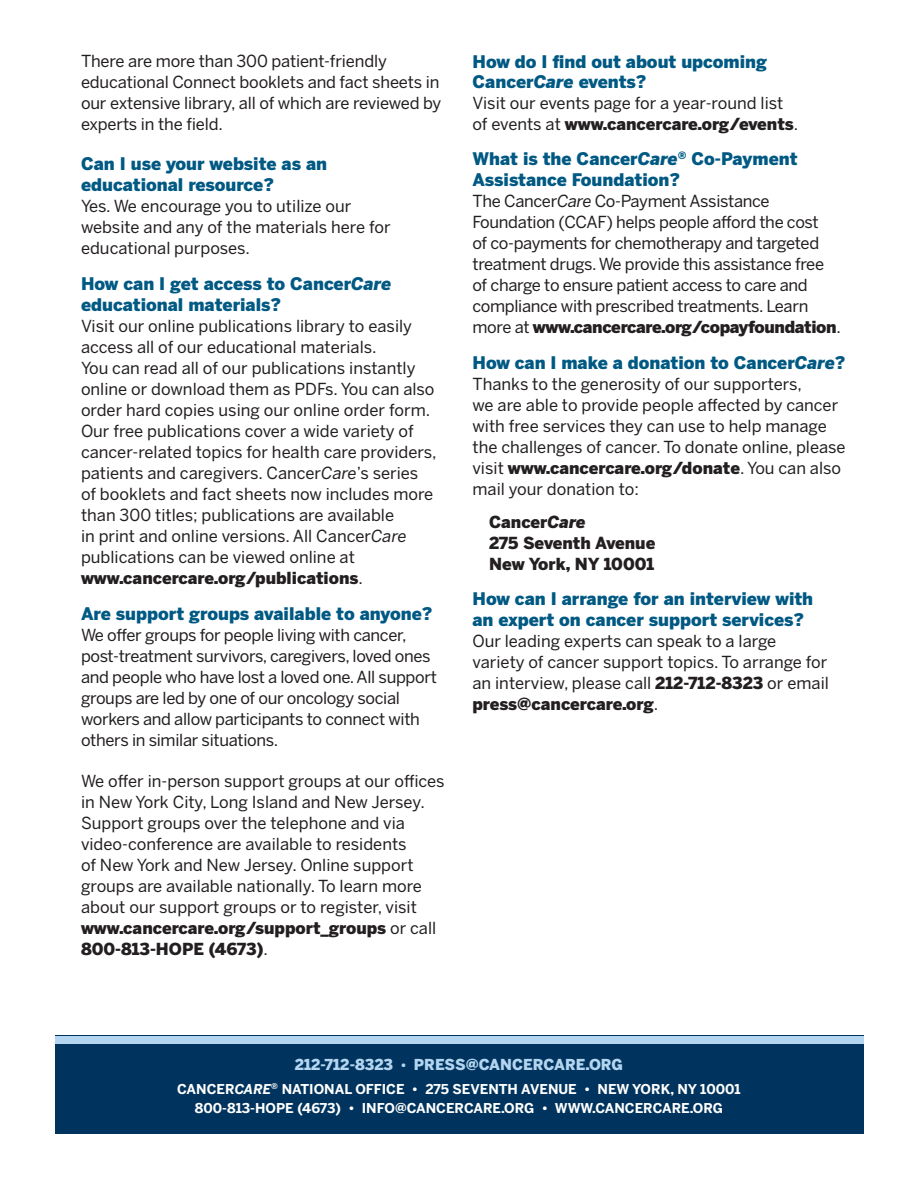
<style>
.page{position:relative;width:918px;height:1188px;background:#fff}
.page>*{position:absolute;margin:0;border:0;box-sizing:border-box;transform-origin:0 0}
.t1{font:900 17.25px/21px "Benton Sans";color:#005983}
.t2{font:16.5px/21px "Benton Sans";letter-spacing:-.005em;color:#231f20}
.t3{font:900 16.5px "Benton Sans";color:#231f20}
.t4{font:900 15px "Benton Sans";color:#b4d5f0}
.t5{font:700 13.5px "Benton Sans";color:#fff}
.s1{font-style:italic}
.s2{font-weight:900}
.s3{font-weight:700;font-size:13.5px}
</style>
<div class="page">
<div style="left:55px;top:1036px;width:809px;height:98px;background:#00345e"></div>
<div style="left:55px;top:1036px;width:809px;height:8px;background:#b4d5f0"></div>
<p class="t2" style="left:81px;top:50px;width:362px">There are more than 300 patient-friendly educational Connect booklets and fact sheets in our extensive library, all of which are reviewed by experts in the field.</p>
<p class="t1" style="left:81px;top:153px;width:248px">Can I use your website as an educational resource?</p>
<p class="t2" style="left:81px;top:196px;width:311px">Yes. We encourage you to utilize our website and any of the materials here for educational purposes.</p>
<p class="t1" style="left:81px;top:273px;width:312px">How can I get access to Cancer<span class="s1">Care </span>educational materials?</p>
<p class="t2" style="left:81px;top:315px;width:357px">Visit our online publications library to easily access all of our educational materials.<br>You can read all of our publications instantly online or download them as PDFs. You can also order hard copies using our online order form.<br>Our free publications cover a wide variety of cancer-related topics for health care providers, patients and caregivers. Cancer<span class="s1">Care</span>’s series of booklets and fact sheets now includes more than 300 titles; publications are available<br>in print and online versions. All Cancer<span class="s1">Care </span>publications can be viewed online at <span class="s2">www.cancercare.org/publications</span>.</p>
<p class="t1" style="left:81px;top:603px;width:353px">Are support groups available to anyone?</p>
<p class="t2" style="left:81px;top:624px;width:357px">We offer groups for people living with cancer, post-treatment survivors, caregivers, loved ones and people who have lost a loved one. All support groups are led by one of our oncology social workers and allow participants to connect with others in similar situations.</p>
<p class="t2" style="left:81px;top:770px;width:365px">We offer in-person support groups at our offices in New York City, Long Island and New Jersey.<br>Support groups over the telephone and via video-conference are available to residents<br>of New York and New Jersey. Online support groups are available nationally. To learn more about our support groups or to register, visit <span class="s2">www.cancercare.org/support_groups</span> or call <span class="s2">800-813-HOPE (4673)</span>.</p>
<p class="t1" style="left:472px;top:51px;width:296px;line-height:20.2px">How do I find out about upcoming<br>Cancer<span class="s1">Care</span> events?</p>
<p class="t2" style="left:472px;top:92px;width:327px">Visit our events page for a year-round list of events at <span class="s2">www.cancercare.org/events</span>.</p>
<p class="t1" style="left:472px;top:148px;width:327px">What is the Cancer<span class="s1">Care</span><sup>®</sup> Co-Payment<br>Assistance Foundation?</p>
<p class="t2" style="left:472px;top:190px;width:370px">The Cancer<span class="s1">Care</span> Co-Payment Assistance Foundation (CCAF) helps people afford the cost<br>of co-payments for chemotherapy and targeted treatment drugs. We provide this assistance free of charge to ensure patient access to care and compliance with prescribed treatments. Learn more at <span class="s2">www.cancercare.org/copayfoundation</span>.</p>
<p class="t1" style="left:472px;top:352px;width:375px">How can I make a donation to Cancer<span class="s1">Care</span>?</p>
<p class="t2" style="left:473px;top:373px;width:375px">Thanks to the generosity of our supporters,<br>we are able to provide people affected by cancer with free services they can use to help manage the challenges of cancer. To donate online, please visit <span class="s2">www.cancercare.org/donate</span>. You can also mail your donation to:</p>
<p class="t3" style="left:489px;top:512px;width:98px">Cancer<span class="s1">Care</span></p>
<p class="t3" style="left:489px;top:533px;width:168px">275 Seventh Avenue</p>
<p class="t3" style="left:489px;top:554px;width:167px">New York, NY 10001</p>
<p class="t1" style="left:473px;top:588px;width:342px">How can I arrange for an interview with an expert on cancer support services?</p>
<p class="t2" style="left:473px;top:631px;width:358px">Our leading experts can speak to a large variety of cancer support topics. To arrange for an interview, please call <span class="s2">212-712-8323</span> or email <span class="s2">press@cancercare.org</span>.</p>
<p class="t4" style="left:295px;top:1056px;width:330px">212-712-8323 <span class="s3">•</span> PRESS@CANCERCARE.ORG</p>
<p class="t5" style="left:177px;top:1081px;width:565px">CANCER<span class="s1">CARE</span><sup>®</sup> NATIONAL OFFICE • 275 SEVENTH AVENUE • NEW YORK, NY 10001</p>
<p class="t5" style="left:195px;top:1100px;width:530px">800-813-HOPE (4673) • INFO@CANCERCARE.ORG • WWW.CANCERCARE.ORG</p>
</div>
